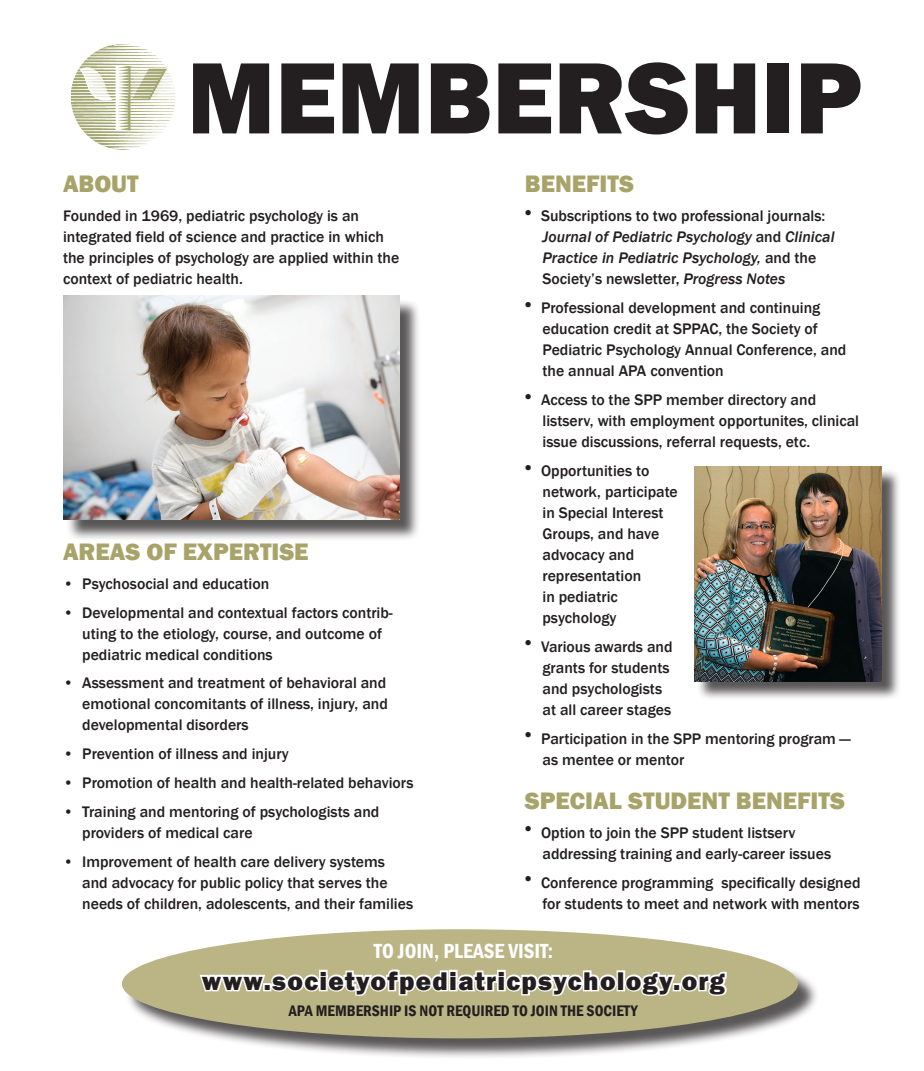
<style>
.page{position:relative;width:924px;height:1071px;background:#fff}
.page>*{position:absolute;margin:0;border:0;box-sizing:border-box;transform-origin:0 0}
.t1{font:800 105px "Franklin Gothic";color:#231f20}
.t2{font:800 26.25px "Franklin Gothic";letter-spacing:.05em;color:#231f20}
.t3{font:800 24.5px "Franklin Gothic";color:#a8a369}
.t4{font:600 condensed 21px "Franklin Gothic";color:#fff}
.t5{font:500 15.75px/21px "Franklin Gothic";color:#231f20}
.t6{font:italic 500 15.75px/21px "Franklin Gothic";color:#231f20}
.t7{font:600 condensed 15.75px "Franklin Gothic";color:#231f20}
.s1{font-style:normal}
</style>
<div class="page">
<img style="left:70px;top:44px;width:105px;height:106px">
<div style="left:125px;top:932px;width:694px;height:128px;background:#231f20;opacity:.75"></div>
<div style="left:122px;top:929px;width:676px;height:109px;background:#bbb485;border-radius:50%"></div>
<svg style="left:199px;top:969px;width:528px;height:27px"></svg>
<div style="left:697px;top:469px;width:205px;height:232px;background:#231f20;opacity:.75"></div>
<img style="left:694px;top:466px;width:187px;height:215px">
<div style="left:66px;top:299px;width:355px;height:243px;background:#231f20;opacity:.75"></div>
<img style="left:63px;top:296px;width:336px;height:224px">
<p class="t1" style="left:187px;top:30px;width:677px">MEMBERSHIP</p>
<p class="t3" style="left:63px;top:168px;width:77px">ABOUT</p>
<p class="t5" style="left:63px;top:206px;width:338px">Founded in 1969, pediatric psychology is an integrated field of science and practice in which the principles of psychology are applied within the context of pediatric health.</p>
<p class="t3" style="left:63px;top:536px;width:247px">AREAS OF EXPERTISE</p>
<p class="t5" style="left:63px;top:573px;width:208px">• Psychosocial and education</p>
<p class="t5" style="left:82px;top:602px;width:312px;text-indent:-19px">• Developmental and contextual factors contrib&shy;uting to the etiology, course, and outcome of pediatric medical conditions</p>
<p class="t5" style="left:82px;top:673px;width:307px;text-align:justify;text-indent:-19px">• Assessment and treatment of behavioral and emotional concomitants of illness, injury, and developmental disorders</p>
<p class="t5" style="left:63px;top:744px;width:227px">• Prevention of illness and injury</p>
<p class="t5" style="left:63px;top:773px;width:352px">• Promotion of health and health-related behaviors</p>
<p class="t5" style="left:82px;top:801px;width:299px;text-indent:-19px">• Training and mentoring of psychologists and providers of medical care</p>
<p class="t5" style="left:82px;top:851px;width:333px;text-indent:-19px">• Improvement of health care delivery systems and advocacy for public policy that serves the needs of children, adolescents, and their families</p>
<p class="t3" style="left:525px;top:168px;width:111px">BENEFITS</p>
<p class="t6" style="left:542px;top:206px;width:294px;text-indent:-18px">● <span class="s1">Subscriptions to two professional journals:<br></span>Journal of Pediatric Psychology <span class="s1">and</span> Clinical Practice in Pediatric Psychology, <span class="s1">and the Society’s newsletter,</span> Progress Notes</p>
<p class="t5" style="left:542px;top:297px;width:305px;text-indent:-18px">● Professional development and continuing education credit at SPPAC, the Society of Pediatric Psychology Annual Conference, and the annual APA convention</p>
<p class="t5" style="left:542px;top:389px;width:318px;text-indent:-18px">● Access to the SPP member directory and listserv, with employment opportunites, clinical issue discussions, referral requests, etc.</p>
<p class="t5" style="left:542px;top:460px;width:137px;text-indent:-18px">● Opportunities to network, participate in Special Interest<br>Groups, and have advocacy and representation<br>in pediatric psychology</p>
<p class="t5" style="left:542px;top:636px;width:132px;text-indent:-18px">● Various awards and grants for students and psychologists at all career stages</p>
<p class="t5" style="left:542px;top:728px;width:309px;text-indent:-18px">● Participation in the SPP mentoring program — as mentee or mentor</p>
<p class="t3" style="left:525px;top:785px;width:322px">SPECIAL STUDENT BENEFITS</p>
<p class="t5" style="left:542px;top:822px;width:290px;text-indent:-18px">● Option to join the SPP student listserv addressing training and early-career issues</p>
<p class="t5" style="left:525px;top:872px;width:337px;text-align:right">● Conference programming specifically designed for students to meet and network with mentors</p>
<p class="t4" style="left:374px;top:937px;width:181px">TO JOIN, PLEASE VISIT:</p>
<p class="t2" style="left:202px;top:964px;width:524px">www.societyofpediatricpsychology.org</p>
<p class="t7" style="left:289px;top:1001px;width:351px">APA MEMBERSHIP IS NOT REQUIRED TO JOIN THE SOCIETY</p>
</div>
